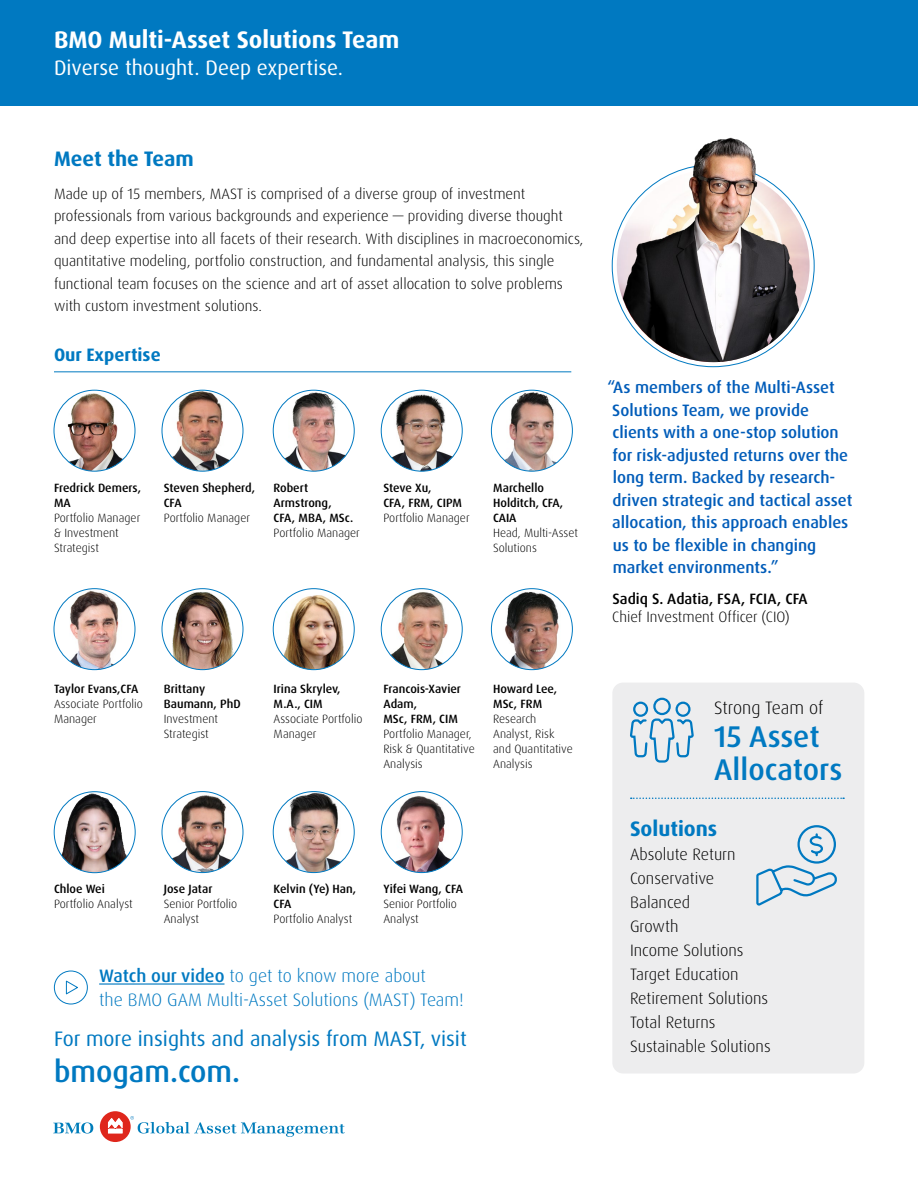
<style>
.page{position:relative;width:918px;height:1188px;background:#fff}
.page>*{position:absolute;margin:0;border:0;box-sizing:border-box;transform-origin:0 0}
.t1{font:500 30px/33px "Dax Pro";color:#0079c1}
.t2{font:700 24px "Dax Pro";color:#fff}
.t3{font:21px "Dax Pro";color:#0079c1}
.t4{font:21px "Dax Pro";color:#fff}
.t5{font:700 21px "Dax Pro";color:#0079c1}
.t6{font:300 18px/24px "Dax Pro";color:#0079c1}
.t7{font:700 18px "Dax Pro";color:#0079c1}
.t8{font:300 18px "Dax Pro";letter-spacing:-.005em;color:#000}
.t9{font:500 16.5px/22.5px "Dax Pro";color:#005cb9}
.t10{font:300 16.5px "Dax Pro";color:#000}
.t11{font:300 15px/22.5px "Dax Pro";color:#000}
.t12{font:500 15px "Dax Pro";color:#000}
.t13{font:300 12px/15px "Dax Pro";color:#000}
.t14{font:500 12px/15px "Dax Pro";color:#000}
.s1{font-weight:500}
</style>
<div class="page">
<img style="left:54px;top:792px;width:81px;height:81px;border-radius:40px">
<div style="left:54px;top:792px;width:81px;height:81px;border:1px solid #0079c1;border-radius:50%"></div>
<div style="left:0;top:0;width:918px;height:106px;background:#0079c1"></div>
<img style="left:54px;top:393px;width:79px;height:78px">
<div style="left:54px;top:390px;width:81px;height:81px;border:1px solid #0079c1;border-radius:50%"></div>
<img style="left:381px;top:390px;width:81px;height:81px;border-radius:40px">
<div style="left:381px;top:390px;width:81px;height:81px;border:1px solid #0079c1;border-radius:50%"></div>
<img style="left:281px;top:595px;width:70px;height:75px">
<div style="left:273px;top:588px;width:81px;height:82px;border:1px solid #0079c1;border-radius:50%"></div>
<img style="left:162px;top:390px;width:81px;height:81px;border-radius:40px">
<div style="left:162px;top:390px;width:81px;height:81px;border:1px solid #0079c1;border-radius:50%"></div>
<img style="left:162px;top:592px;width:81px;height:78px">
<div style="left:162px;top:588px;width:81px;height:82px;border:1px solid #0079c1;border-radius:50%"></div>
<img style="left:162px;top:792px;width:81px;height:81px;border-radius:40px">
<div style="left:162px;top:791px;width:81px;height:82px;border:1px solid #0079c1;border-radius:50%"></div>
<img style="left:273px;top:392px;width:81px;height:79px">
<div style="left:273px;top:390px;width:81px;height:81px;border:1px solid #0079c1;border-radius:50%"></div>
<img style="left:273px;top:792px;width:81px;height:81px;border-radius:40px">
<div style="left:273px;top:791px;width:81px;height:82px;border:1px solid #0079c1;border-radius:50%"></div>
<img style="left:54px;top:590px;width:81px;height:80px">
<div style="left:54px;top:588px;width:81px;height:82px;border:1px solid #0079c1;border-radius:50%"></div>
<img style="left:381px;top:589px;width:81px;height:81px;border-radius:40px">
<div style="left:381px;top:588px;width:81px;height:82px;border:1px solid #0079c1;border-radius:50%"></div>
<img style="left:381px;top:792px;width:81px;height:81px;border-radius:40px">
<div style="left:381px;top:791px;width:81px;height:82px;border:1px solid #0079c1;border-radius:50%"></div>
<img style="left:491px;top:391px;width:81px;height:80px">
<div style="left:491px;top:390px;width:82px;height:81px;border:1px solid #0079c1;border-radius:50%"></div>
<img style="left:491px;top:592px;width:81px;height:78px">
<div style="left:491px;top:588px;width:82px;height:82px;border:1px solid #0079c1;border-radius:50%"></div>
<hr style="left:54px;top:372px;width:517px;height:1px;background:#0079c1">
<div style="left:612px;top:683px;width:252px;height:391px;background:#ededee;border-radius:11px"></div>
<svg style="left:631px;top:798px;width:213px;height:1px"></svg>
<svg style="left:630px;top:697px;width:64px;height:66px"></svg>
<svg style="left:756px;top:825px;width:81px;height:81px"></svg>
<img style="left:683px;top:137px;width:73px;height:32px">
<img style="left:617px;top:169px;width:182px;height:193px">
<svg style="left:53px;top:1122px;width:40px;height:12px"></svg>
<div style="left:100px;top:1111px;width:31px;height:31px;background:#df271c;border-radius:50%"></div>
<svg style="left:108px;top:1118px;width:15px;height:15px"></svg>
<svg style="left:130px;top:1116px;width:215px;height:21px"></svg>
<hr style="left:99px;top:983px;width:126px;height:2px;background:#0079c1">
<div style="left:54px;top:971px;width:34px;height:33px;border:1px solid #0079c1;border-radius:50%"></div>
<svg style="left:66px;top:980px;width:12px;height:15px"></svg>
<h2 class="t2" style="left:54px;top:24px;width:347px">BMO Multi-Asset Solutions Team</h2>
<h3 class="t4" style="left:54px;top:54px;width:291px">Diverse thought. Deep expertise.</h3>
<h2 class="t5" style="left:54px;top:145px;width:141px">Meet the Team</h2>
<p class="t11" style="left:54px;top:182px;width:531px">Made up of 15 members, MAST is comprised of a diverse group of investment professionals from various backgrounds and experience — providing diverse thought and deep expertise into all facets of their research. With disciplines in macroeconomics, quantitative modeling, portfolio construction, and fundamental analysis, this single functional team focuses on the science and art of asset allocation to solve problems with custom investment solutions.</p>
<h3 class="t7" style="left:54px;top:343px;width:108px">Our Expertise</h3>
<p class="t14" style="left:54px;top:480px;width:88px">Fredrick Demers,<br>MA</p>
<p class="t13" style="left:54px;top:510px;width:88px">Portfolio Manager &amp; Investment<br>Strategist</p>
<p class="t14" style="left:164px;top:480px;width:93px">Steven Shepherd,<br>CFA</p>
<p class="t13" style="left:164px;top:510px;width:88px">Portfolio Manager</p>
<p class="t14" style="left:274px;top:480px;width:81px">Robert<br>Armstrong,<br>CFA, MBA, MSc.</p>
<p class="t13" style="left:274px;top:525px;width:88px">Portfolio Manager</p>
<p class="t14" style="left:383px;top:480px;width:80px">Steve Xu,<br>CFA, FRM, CIPM</p>
<p class="t13" style="left:383px;top:510px;width:88px">Portfolio Manager</p>
<p class="t14" style="left:493px;top:480px;width:72px">Marchello<br>Holditch, CFA,<br>CAIA</p>
<p class="t13" style="left:493px;top:525px;width:86px">Head, Multi-Asset<br>Solutions</p>
<p class="t14" style="left:54px;top:681px;width:86px">Taylor Evans,CFA</p>
<p class="t13" style="left:54px;top:696px;width:90px">Associate Portfolio<br>Manager</p>
<p class="t14" style="left:164px;top:681px;width:78px">Brittany<br>Baumann, PhD</p>
<p class="t13" style="left:164px;top:711px;width:56px">Investment<br>Strategist</p>
<p class="t14" style="left:274px;top:681px;width:68px">Irina Skrylev,<br>M.A., CIM</p>
<p class="t13" style="left:274px;top:711px;width:90px">Associate Portfolio<br>Manager</p>
<p class="t14" style="left:383px;top:681px;width:79px">Francois-Xavier<br>Adam,<br>MSc, FRM, CIM</p>
<p class="t13" style="left:383px;top:726px;width:93px">Portfolio Manager,<br>Risk &amp; Quantitative<br>Analysis</p>
<p class="t14" style="left:493px;top:681px;width:66px">Howard Lee,<br>MSc, FRM</p>
<p class="t13" style="left:493px;top:711px;width:81px">Research<br>Analyst, Risk and Quantitative<br>Analysis</p>
<p class="t14" style="left:54px;top:882px;width:52px">Chloe Wei</p>
<p class="t13" style="left:54px;top:897px;width:80px">Portfolio Analyst</p>
<p class="t14" style="left:164px;top:882px;width:50px">Jose Jatar</p>
<p class="t13" style="left:164px;top:897px;width:75px">Senior Portfolio<br>Analyst</p>
<p class="t14" style="left:274px;top:882px;width:84px">Kelvin (Ye) Han,<br>CFA</p>
<p class="t13" style="left:274px;top:912px;width:80px">Portfolio Analyst</p>
<p class="t14" style="left:383px;top:882px;width:81px">Yifei Wang, CFA</p>
<p class="t13" style="left:383px;top:897px;width:75px">Senior Portfolio<br>Analyst</p>
<p class="t6" style="left:99px;top:964px;width:366px"><span class="s1">Watch our video</span> to get to know more about<br>the BMO GAM Multi-Asset Solutions (MAST) Team!</p>
<p class="t3" style="left:54px;top:1025px;width:414px">For more insights and analysis from MAST, visit</p>
<p class="t1" style="left:54px;top:1056px;width:188px">bmogam.com.</p>
<p class="t9" style="left:607px;top:376px;width:247px">“As members of the Multi-Asset<br>Solutions Team, we provide clients with a one-stop solution for risk-adjusted returns over the long term. Backed by research&shy;driven strategic and tactical asset allocation, this approach enables us to be flexible in changing market environments.”</p>
<p class="t12" style="left:612px;top:589px;width:197px">Sadiq S. Adatia, FSA, FCIA, CFA</p>
<p class="t11" style="left:612px;top:605px;width:179px">Chief Investment Officer (CIO)</p>
<p class="t8" style="left:714px;top:696px;width:111px">Strong Team of</p>
<p class="t1" style="left:714px;top:720px;width:130px">15 Asset<br>Allocators</p>
<h2 class="t5" style="left:630px;top:815px;width:89px">Solutions</h2>
<p class="t10" style="left:630px;top:843px;width:107px">Absolute Return</p>
<p class="t10" style="left:630px;top:867px;width:86px">Conservative</p>
<p class="t10" style="left:630px;top:891px;width:62px">Balanced</p>
<p class="t10" style="left:630px;top:915px;width:50px">Growth</p>
<p class="t10" style="left:630px;top:939px;width:115px">Income Solutions</p>
<p class="t10" style="left:630px;top:963px;width:110px">Target Education</p>
<p class="t10" style="left:630px;top:987px;width:140px">Retirement Solutions</p>
<p class="t10" style="left:630px;top:1011px;width:87px">Total Returns</p>
<p class="t10" style="left:630px;top:1035px;width:142px">Sustainable Solutions</p>
</div>
